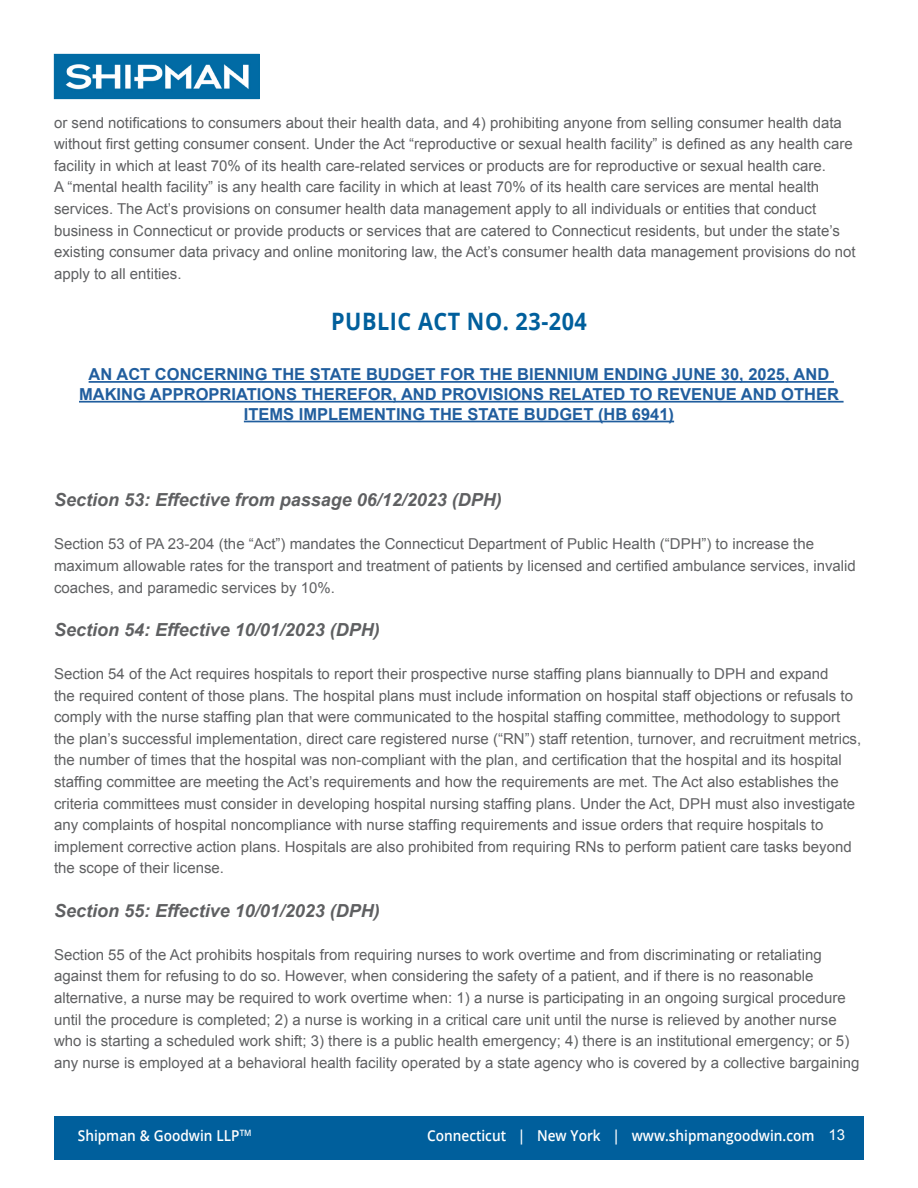
<style>
.page{position:relative;width:918px;height:1188px;background:#fff}
.page>*{position:absolute;margin:0;border:0;box-sizing:border-box;transform-origin:0 0}
.t1{font:700 24px "Open Sans";letter-spacing:.025em;color:#005f9c;scale:.9 1}
.t2{font:italic 700 18px "Arial";color:#5f6062}
.t3{font:700 16.5px/19.8px "Arial";color:#215e9e;text-align:center}
.t4{font:15px/21.6px "Arial";color:#5f6062}
.t5{font:600 15px "Open Sans";color:#fff;scale:.91 1}
.t6{font:15px "Arial";color:#fff}
.t7{font:600 8.7px "Open Sans";color:#fff;scale:.91 1}
</style>
<div class="page">
<div style="left:54px;top:1116px;width:810px;height:44px;background:#005f9c"></div>
<img style="left:56px;top:56px;width:202px;height:41px">
<div style="left:54px;top:54px;width:206px;height:45px;border:1px solid #006ba4"></div>
<hr style="left:89px;top:381px;width:745px;height:2px;background:#215e9e">
<hr style="left:79px;top:401px;width:765px;height:2px;background:#215e9e">
<hr style="left:244px;top:421px;width:430px;height:1px;background:#215e9e">
<p class="t4" style="left:54px;top:112px;width:803px">or send notifications to consumers about their health data, and 4) prohibiting anyone from selling consumer health data without first getting consumer consent. Under the Act “reproductive or sexual health facility” is defined as any health care facility in which at least 70% of its health care-related services or products are for reproductive or sexual health care.<br>A “mental health facility” is any health care facility in which at least 70% of its health care services are mental health services. The Act’s provisions on consumer health data management apply to all individuals or entities that conduct business in Connecticut or provide products or services that are catered to Connecticut residents, but under the state’s existing consumer data privacy and online monitoring law, the Act’s consumer health data management provisions do not apply to all entities.</p>
<h1 class="t1" style="left:331px;top:305px;width:286px">PUBLIC ACT NO. 23-204</h1>
<p class="t3" style="left:79px;top:365px;width:761px">AN ACT CONCERNING THE STATE BUDGET FOR THE BIENNIUM ENDING JUNE 30, 2025, AND<br>MAKING APPROPRIATIONS THEREFOR, AND PROVISIONS RELATED TO REVENUE AND OTHER<br>ITEMS IMPLEMENTING THE STATE BUDGET (HB 6941)</p>
<p class="t2" style="left:54px;top:488px;width:449px">Section 53: Effective from passage 06/12/2023 (DPH)</p>
<p class="t4" style="left:54px;top:533px;width:803px">Section 53 of PA 23-204 (the “Act”) mandates the Connecticut Department of Public Health (“DPH”) to increase the maximum allowable rates for the transport and treatment of patients by licensed and certified ambulance services, invalid coaches, and paramedic services by 10%.</p>
<p class="t2" style="left:54px;top:618px;width:327px">Section 54: Effective 10/01/2023 (DPH)</p>
<p class="t4" style="left:54px;top:663px;width:809px">Section 54 of the Act requires hospitals to report their prospective nurse staffing plans biannually to DPH and expand<br>the required content of those plans. The hospital plans must include information on hospital staff objections or refusals to comply with the nurse staffing plan that were communicated to the hospital staffing committee, methodology to support the plan’s successful implementation, direct care registered nurse (“RN”) staff retention, turnover, and recruitment metrics, the number of times that the hospital was non-compliant with the plan, and certification that the hospital and its hospital staffing committee are meeting the Act’s requirements and how the requirements are met. The Act also establishes the criteria committees must consider in developing hospital nursing staffing plans. Under the Act, DPH must also investigate any complaints of hospital noncompliance with nurse staffing requirements and issue orders that require hospitals to implement corrective action plans. Hospitals are also prohibited from requiring RNs to perform patient care tasks beyond the scope of their license.</p>
<p class="t2" style="left:54px;top:899px;width:327px">Section 55: Effective 10/01/2023 (DPH)</p>
<p class="t4" style="left:54px;top:944px;width:807px">Section 55 of the Act prohibits hospitals from requiring nurses to work overtime and from discriminating or retaliating against them for refusing to do so. However, when considering the safety of a patient, and if there is no reasonable alternative, a nurse may be required to work overtime when: 1) a nurse is participating in an ongoing surgical procedure until the procedure is completed; 2) a nurse is working in a critical care unit until the nurse is relieved by another nurse who is starting a scheduled work shift; 3) there is a public health emergency; 4) there is an institutional emergency; or 5) any nurse is employed at a behavioral health facility operated by a state agency who is covered by a collective bargaining</p>
<p class="t5" style="left:78px;top:1125px;width:179px">Shipman &amp; Goodwin LLP</p>
<p class="t6" style="left:829px;top:1125px;width:18px">13</p>
<p class="t7" style="left:240px;top:1127px;width:15px">TM</p>
<p class="t5" style="left:427px;top:1125px;width:427px">Connecticut | New York | www.shipmangoodwin.com</p>
</div>
